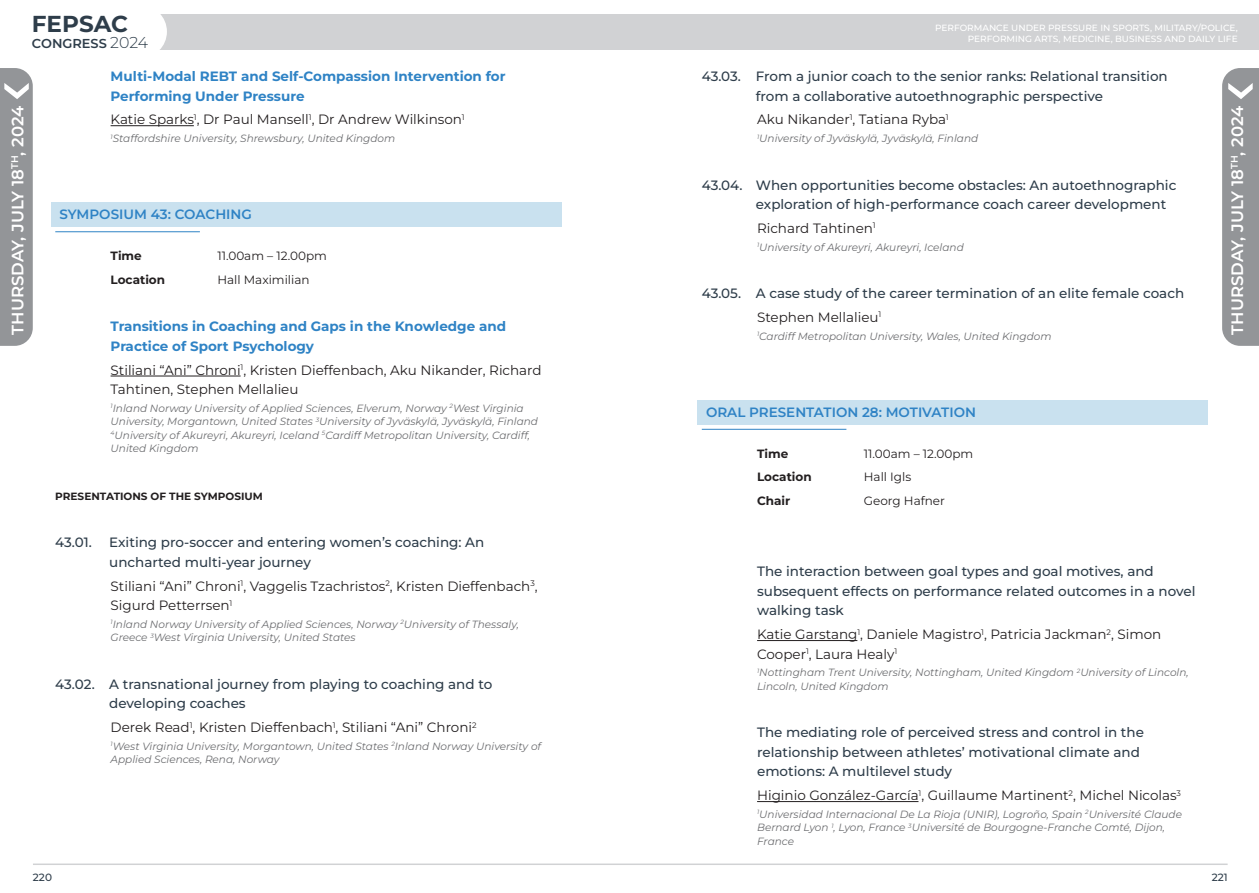
<style>
.page{position:relative;width:1259px;height:893px;background:#fff}
.page>*{position:absolute;margin:0;border:0;box-sizing:border-box;transform-origin:0 0}
.t1{font:700 23.1px "Montserrat";color:#2e3d4a}
.t2{font:600 16.5px "Montserrat";color:#fff}
.t3{font:500 13.5px/19.5px "Montserrat";color:#2e3d4a}
.t4{font:13.5px/19.5px "Montserrat";color:#231f20}
.t5{font:700 13.5px/19.5px "Montserrat";color:#2f83c5}
.t6{font:600 13.5px "Montserrat";color:#2f83c5}
.t7{font:600 12.9px "Montserrat";color:#2e3d4a}
.t8{font:12px "Montserrat";color:#231f20}
.t9{font:700 12px "Montserrat";color:#231f20}
.t10{font:italic 10.5px/13.5px "Montserrat";color:#6c6d70}
.t11{font:700 10.5px "Montserrat";color:#231f20}
.t12{font:500 10.5px "Montserrat";color:#2e3d4a}
.t13{font:500 9px/10.8px "Montserrat";color:#fff;text-align:right}
.s1{font-weight:300;font-size:15.75px}
.s2{font-weight:400;color:#231f20}
</style>
<div class="page">
<hr style="left:33px;top:863px;width:1194px;height:2px;background:#d1d2d4">
<div style="left:149px;top:14px;width:1110px;height:35px;background:#d1d2d4"></div>
<div style="left:114px;top:5px;width:53px;height:53px;background:#fff;border-radius:50%"></div>
<div style="left:1222px;top:68px;width:37px;height:278px;background:#939598"></div>
<div style="left:0;top:68px;width:33px;height:278px;background:#939598"></div>
<hr style="left:111px;top:125px;width:83px;height:1px;background:#231f20">
<div style="left:51px;top:202px;width:510px;height:25px;background:#c9e1ef"></div>
<hr style="left:55px;top:231px;width:145px;height:1px;background:#2f83c5">
<hr style="left:111px;top:376px;width:130px;height:1px;background:#231f20">
<div style="left:697px;top:400px;width:511px;height:25px;background:#c9e1ef"></div>
<hr style="left:702px;top:429px;width:144px;height:1px;background:#2f83c5">
<hr style="left:757px;top:640px;width:100px;height:1px;background:#231f20">
<hr style="left:757px;top:801px;width:161px;height:1px;background:#231f20">
<h1 class="t1" style="left:32px;top:8px;width:98px">FEPSAC</h1>
<p class="t7" style="left:32px;top:35px;width:118px">CONGRESS <span class="s1">2024</span></p>
<h2 class="t2" style="left:7px;top:335px;width:230px;rotate:-90deg">THURSDAY, JULY 18<sup>TH</sup>, 2024</h2>
<p class="t5" style="left:111px;top:66px;width:396px">Multi-Modal REBT and Self-Compassion Intervention for<br>Performing Under Pressure</p>
<p class="t4" style="left:111px;top:109px;width:355px">Katie Sparks<sup>1</sup>, Dr Paul Mansell<sup>1</sup>, Dr Andrew Wilkinson<sup>1</sup></p>
<p class="t10" style="left:111px;top:131px;width:286px"><sup>1</sup>Staffordshire University, Shrewsbury, United Kingdom</p>
<p class="t6" style="left:60px;top:206px;width:194px">SYMPOSIUM 43: COACHING</p>
<p class="t9" style="left:111px;top:248px;width:33px">Time</p>
<p class="t8" style="left:217px;top:248px;width:111px">11.00am – 12.00pm</p>
<p class="t9" style="left:111px;top:272px;width:56px">Location</p>
<p class="t8" style="left:217px;top:272px;width:94px">Hall Maximilian</p>
<p class="t5" style="left:111px;top:316px;width:397px">Transitions in Coaching and Gaps in the Knowledge and<br>Practice of Sport Psychology</p>
<p class="t4" style="left:111px;top:360px;width:432px">Stiliani “Ani” Chroni<sup>1</sup>, Kristen Dieffenbach, Aku Nikander, Richard<br>Tahtinen, Stephen Mellalieu</p>
<p class="t10" style="left:111px;top:401px;width:429px"><sup>1</sup>Inland Norway University of Applied Sciences, Elverum, Norway <sup>2</sup>West Virginia University, Morgantown, United States <sup>3</sup>University of Jyväskylä, Jyväskylä, Finland <sup>4</sup>University of Akureyri, Akureyri, Iceland <sup>5</sup>Cardiff Metropolitan University, Cardiff, United Kingdom</p>
<p class="t11" style="left:55px;top:489px;width:209px">PRESENTATIONS OF THE SYMPOSIUM</p>
<p class="t3" style="left:55px;top:532px;width:38px">43.01.</p>
<p class="t3" style="left:109px;top:532px;width:376px">Exiting pro-soccer and entering women’s coaching: An uncharted multi-year journey</p>
<p class="t4" style="left:111px;top:576px;width:428px">Stiliani “Ani” Chroni<sup>1</sup>, Vaggelis Tzachristos<sup>2</sup>, Kristen Dieffenbach<sup>3</sup>,<br>Sigurd Petterrsen<sup>1</sup></p>
<p class="t10" style="left:111px;top:617px;width:410px"><sup>1</sup>Inland Norway University of Applied Sciences, Norway <sup>2</sup>University of Thessaly,<br>Greece <sup>3</sup>West Virginia University, United States</p>
<p class="t3" style="left:109px;top:674px;width:384px;text-indent:-54px">43.02. A transnational journey from playing to coaching and to developing coaches</p>
<p class="t4" style="left:111px;top:717px;width:367px">Derek Read<sup>1</sup>, Kristen Dieffenbach<sup>1</sup>, Stiliani “Ani” Chroni<sup>2</sup></p>
<p class="t10" style="left:111px;top:739px;width:432px"><sup>1</sup>West Virginia University, Morgantown, United States <sup>2</sup>Inland Norway University of<br>Applied Sciences, Rena, Norway</p>
<p class="t13" style="left:935px;top:22px;width:304px">PERFORMANCE UNDER PRESSURE IN SPORTS, MILITARY/POLICE,<br>PERFORMING ARTS, MEDICINE, BUSINESS AND DAILY LIFE</p>
<p class="t3" style="left:756px;top:66px;width:413px;text-indent:-54px">43.03. From a junior coach to the senior ranks: Relational transition from a collaborative autoethnographic perspective</p>
<p class="t4" style="left:757px;top:109px;width:193px">Aku Nikander<sup>1</sup>, Tatiana Ryba<sup>1</sup></p>
<p class="t10" style="left:757px;top:131px;width:223px"><sup>1</sup>University of Jyväskylä, Jyväskylä, Finland</p>
<p class="t3" style="left:756px;top:175px;width:422px;text-indent:-54px">43.04. When opportunities become obstacles: An autoethnographic exploration of high-performance coach career development</p>
<p class="t4" style="left:757px;top:218px;width:120px">Richard Tahtinen<sup>1</sup></p>
<p class="t10" style="left:757px;top:240px;width:208px"><sup>1</sup>University of Akureyri, Akureyri, Iceland</p>
<p class="t3" style="left:757px;top:281px;width:428px;line-height:23.7px;text-indent:-55px">43.05. A case study of the career termination of an elite female coach<br><span class="s2">Stephen Mellalieu</span><sup>1</sup></p>
<p class="t10" style="left:757px;top:329px;width:296px"><sup>1</sup>Cardiff Metropolitan University, Wales, United Kingdom</p>
<p class="t6" style="left:706px;top:403px;width:271px">ORAL PRESENTATION 28: MOTIVATION</p>
<p class="t9" style="left:757px;top:445px;width:33px">Time</p>
<p class="t8" style="left:864px;top:445px;width:111px">11.00am – 12.00pm</p>
<p class="t9" style="left:757px;top:469px;width:56px">Location</p>
<p class="t8" style="left:864px;top:469px;width:49px">Hall Igls</p>
<p class="t9" style="left:757px;top:493px;width:35px">Chair</p>
<p class="t8" style="left:864px;top:493px;width:83px">Georg Hafner</p>
<p class="t3" style="left:757px;top:562px;width:440px">The interaction between goal types and goal motives, and subsequent effects on performance related outcomes in a novel walking task</p>
<p class="t4" style="left:757px;top:624px;width:406px">Katie Garstang<sup>1</sup>, Daniele Magistro<sup>1</sup>, Patricia Jackman<sup>2</sup>, Simon<br>Cooper<sup>1</sup>, Laura Healy<sup>1</sup></p>
<p class="t10" style="left:757px;top:666px;width:433px"><sup>1</sup>Nottingham Trent University, Nottingham, United Kingdom <sup>2</sup>University of Lincoln,<br>Lincoln, United Kingdom</p>
<p class="t3" style="left:757px;top:723px;width:388px">The mediating role of perceived stress and control in the relationship between athletes’ motivational climate and emotions: A multilevel study</p>
<p class="t4" style="left:757px;top:785px;width:425px">Higinio González-García<sup>1</sup>, Guillaume Martinent<sup>2</sup>, Michel Nicolas<sup>3</sup></p>
<p class="t10" style="left:757px;top:807px;width:426px"><sup>1</sup>Universidad Internacional De La Rioja (UNIR), Logroño, Spain <sup>2</sup>Université Claude<br>Bernard Lyon <sup>1</sup>, Lyon, France <sup>3</sup>Université de Bourgogne-Franche Comté, Dijon,<br>France</p>
<h2 class="t2" style="left:1226px;top:335px;width:230px;rotate:-90deg">THURSDAY, JULY 18<sup>TH</sup>, 2024</h2>
<p class="t12" style="left:33px;top:870px;width:21px">220</p>
<p class="t12" style="left:1211px;top:870px;width:17px">221</p>
</div>
